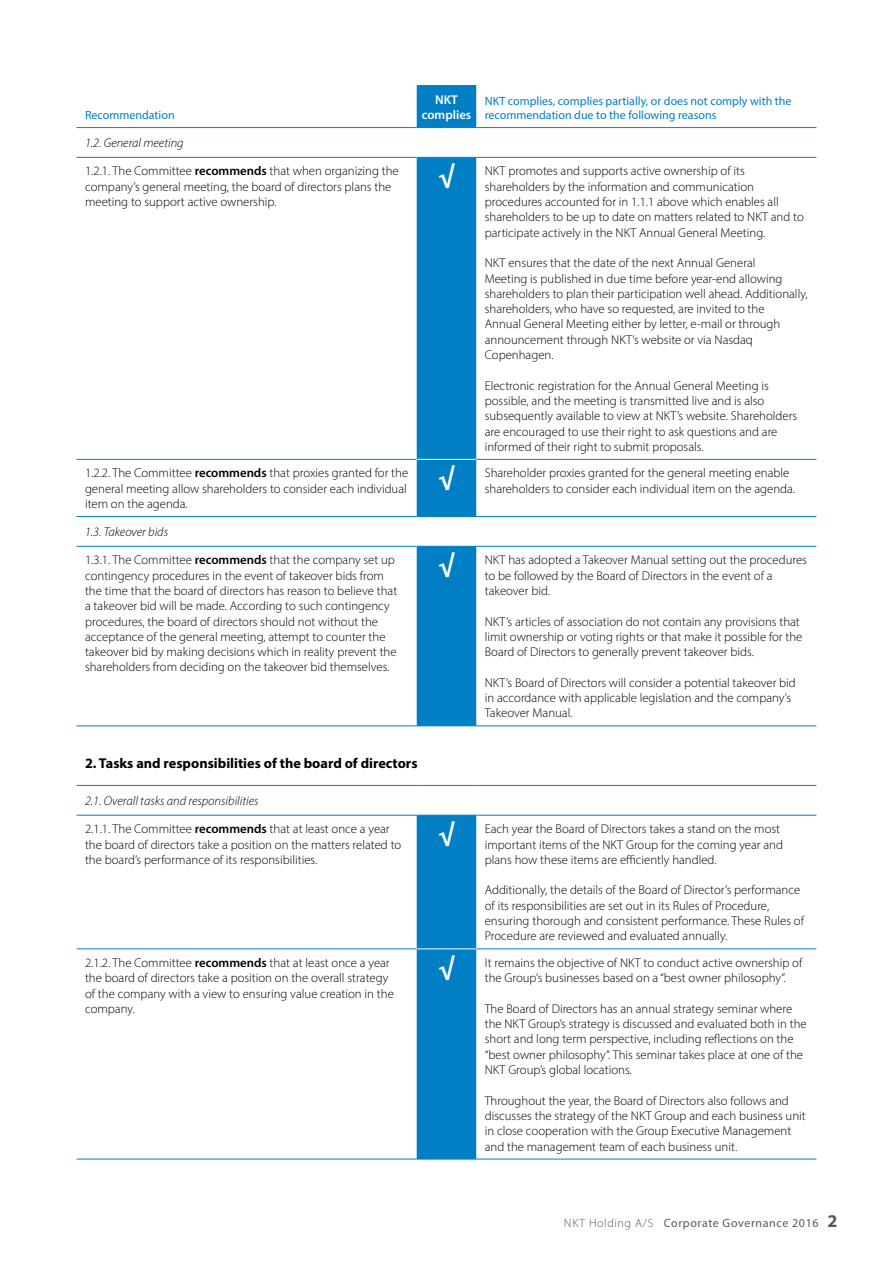
<style>
.page{position:relative;width:893px;height:1263px;background:#fff}
.page>*{position:absolute;margin:0;border:0;box-sizing:border-box;transform-origin:0 0}
.t1{font:700 14.25px "Myriad Pro";color:#000}
.t2{font:300 12.75px/15.3px "Myriad Pro";color:#000}
.t3{font:italic 300 12.75px "Myriad Pro";color:#000}
.t4{font:600 12.75px/15.3px "Myriad Pro";color:#fff;text-align:center}
.t5{font:12px/14.4px "Myriad Pro";color:#007fc5}
.t6{font:12px "Myriad Pro";letter-spacing:.05em;color:#58595b}
.s1{font-weight:600}
.s2{font-weight:700;font-size:27px;color:#fff}
.s3{font-weight:300}
.s4{font-weight:700;font-size:18px}
</style>
<div class="page">
<svg style="left:417px;top:85px;width:59px;height:1074px;fill:#007fc5"></svg>
<hr style="left:77px;top:157px;width:340px;height:1px;background:#007fc5">
<hr style="left:417px;top:157px;width:59px;height:1px;background:#007fc5">
<hr style="left:476px;top:157px;width:340px;height:1px;background:#007fc5">
<hr style="left:77px;top:459px;width:340px;height:1px;background:#007fc5">
<hr style="left:476px;top:459px;width:340px;height:1px;background:#007fc5">
<hr style="left:77px;top:516px;width:340px;height:1px;background:#007fc5">
<hr style="left:417px;top:516px;width:59px;height:1px;background:#007fc5">
<hr style="left:476px;top:516px;width:340px;height:1px;background:#007fc5">
<hr style="left:77px;top:546px;width:340px;height:1px;background:#007fc5">
<hr style="left:417px;top:546px;width:59px;height:1px;background:#007fc5">
<hr style="left:476px;top:546px;width:340px;height:1px;background:#007fc5">
<hr style="left:77px;top:725px;width:340px;height:1px;background:#007fc5">
<hr style="left:417px;top:725px;width:59px;height:1px;background:#007fc5">
<hr style="left:476px;top:725px;width:340px;height:1px;background:#007fc5">
<hr style="left:77px;top:785px;width:340px;height:1px;background:#007fc5">
<hr style="left:417px;top:785px;width:59px;height:1px;background:#007fc5">
<hr style="left:476px;top:785px;width:340px;height:1px;background:#007fc5">
<hr style="left:77px;top:815px;width:340px;height:1px;background:#007fc5">
<hr style="left:417px;top:815px;width:59px;height:1px;background:#007fc5">
<hr style="left:476px;top:815px;width:340px;height:1px;background:#007fc5">
<hr style="left:77px;top:948px;width:340px;height:1px;background:#007fc5">
<hr style="left:476px;top:948px;width:340px;height:1px;background:#007fc5">
<hr style="left:77px;top:1159px;width:340px;height:1px;background:#007fc5">
<hr style="left:417px;top:1159px;width:59px;height:1px;background:#007fc5">
<hr style="left:476px;top:1159px;width:340px;height:1px;background:#007fc5">
<hr style="left:77px;top:127px;width:340px;height:1px;background:#007fc5">
<hr style="left:417px;top:127px;width:59px;height:1px;background:#007fc5">
<hr style="left:476px;top:127px;width:340px;height:1px;background:#007fc5">
<hr style="left:417px;top:459px;width:59px;height:1px;background:#fff">
<hr style="left:417px;top:948px;width:59px;height:1px;background:#fff">
<p class="t5" style="left:85px;top:108px;width:91px">Recommendation</p>
<p class="t4" style="left:422px;top:92px;width:51px">NKT complies</p>
<p class="t5" style="left:485px;top:93px;width:308px">NKT complies, complies partially, or does not comply with the recommendation due to the following reasons</p>
<p class="t3" style="left:85px;top:135px;width:100px">1.2. General meeting</p>
<p class="t2" style="left:85px;top:163px;width:315px">1.2.1. The Committee <span class="s1">recommends</span> that when organizing the company’s general meeting, the board of directors plans the meeting to support active ownership.</p>
<p class="t2" style="left:485px;top:163px;width:321px;text-indent:-46px"><span class="s2">√</span> NKT promotes and supports active ownership of its shareholders by the information and communication procedures accounted for in 1.1.1 above which enables all shareholders to be up to date on matters related to NKT and to participate actively in the NKT Annual General Meeting.</p>
<p class="t2" style="left:485px;top:255px;width:324px">NKT ensures that the date of the next Annual General<br>Meeting is published in due time before year-end allowing shareholders to plan their participation well ahead. Additionally, shareholders, who have so requested, are invited to the<br>Annual General Meeting either by letter, e-mail or through announcement through NKT’s website or via Nasdaq Copenhagen.</p>
<p class="t2" style="left:485px;top:378px;width:314px">Electronic registration for the Annual General Meeting is possible, and the meeting is transmitted live and is also subsequently available to view at NKT’s website. Shareholders are encouraged to use their right to ask questions and are informed of their right to submit proposals.</p>
<p class="t2" style="left:85px;top:465px;width:325px;text-align:justify">1.2.2. The Committee <span class="s1">recommends</span> that proxies granted for the general meeting allow shareholders to consider each individual item on the agenda.</p>
<p class="t2" style="left:485px;top:465px;width:312px;text-indent:-46px"><span class="s2">√</span> Shareholder proxies granted for the general meeting enable shareholders to consider each individual item on the agenda.</p>
<p class="t3" style="left:85px;top:524px;width:85px">1.3. Takeover bids</p>
<p class="t2" style="left:85px;top:552px;width:314px">1.3.1. The Committee <span class="s1">recommends</span> that the company set up contingency procedures in the event of takeover bids from the time that the board of directors has reason to believe that a takeover bid will be made. According to such contingency procedures, the board of directors should not without the acceptance of the general meeting, attempt to counter the takeover bid by making decisions which in reality prevent the shareholders from deciding on the takeover bid themselves.</p>
<p class="t2" style="left:485px;top:552px;width:324px;text-indent:-46px"><span class="s2">√</span> NKT has adopted a Takeover Manual setting out the procedures to be followed by the Board of Directors in the event of a takeover bid.</p>
<p class="t2" style="left:485px;top:613px;width:319px">NKT’s articles of association do not contain any provisions that limit ownership or voting rights or that make it possible for the<br>Board of Directors to generally prevent takeover bids.</p>
<p class="t2" style="left:485px;top:675px;width:313px">NKT’s Board of Directors will consider a potential takeover bid in accordance with applicable legislation and the company’s<br>Takeover Manual.</p>
<p class="t1" style="left:85px;top:754px;width:334px">2. Tasks and responsibilities of the board of directors</p>
<p class="t3" style="left:85px;top:793px;width:175px">2.1. Overall tasks and responsibilities</p>
<p class="t2" style="left:85px;top:821px;width:318px">2.1.1. The Committee <span class="s1">recommends</span> that at least once a year the board of directors take a position on the matters related to the board’s performance of its responsibilities.</p>
<p class="t2" style="left:485px;top:821px;width:300px;text-indent:-46px"><span class="s2">√</span> Each year the Board of Directors takes a stand on the most important items of the NKT Group for the coming year and plans how these items are efficiently handled.</p>
<p class="t2" style="left:485px;top:882px;width:321px">Additionally, the details of the Board of Director’s performance of its responsibilities are set out in its Rules of Procedure, ensuring thorough and consistent performance. These Rules of Procedure are reviewed and evaluated annually.</p>
<p class="t2" style="left:85px;top:955px;width:310px">2.1.2. The Committee <span class="s1">recommends</span> that at least once a year the board of directors take a position on the overall strategy of the company with a view to ensuring value creation in the company.</p>
<p class="t2" style="left:485px;top:955px;width:319px;text-indent:-46px"><span class="s2">√</span> It remains the objective of NKT to conduct active ownership of the Group’s businesses based on a “best owner philosophy”.</p>
<p class="t2" style="left:485px;top:1001px;width:323px">The Board of Directors has an annual strategy seminar where the NKT Group’s strategy is discussed and evaluated both in the short and long term perspective, including reflections on the “best owner philosophy”. This seminar takes place at one of the NKT Group’s global locations.</p>
<p class="t2" style="left:485px;top:1093px;width:323px">Throughout the year, the Board of Directors also follows and discusses the strategy of the NKT Group and each business unit in close cooperation with the Group Executive Management and the management team of each business unit.</p>
<p class="t6" style="left:564px;top:1215px;width:275px"><span class="s3">NKT Holding A/S</span> Corporate Governance 2016 <span class="s4">2</span></p>
</div>
